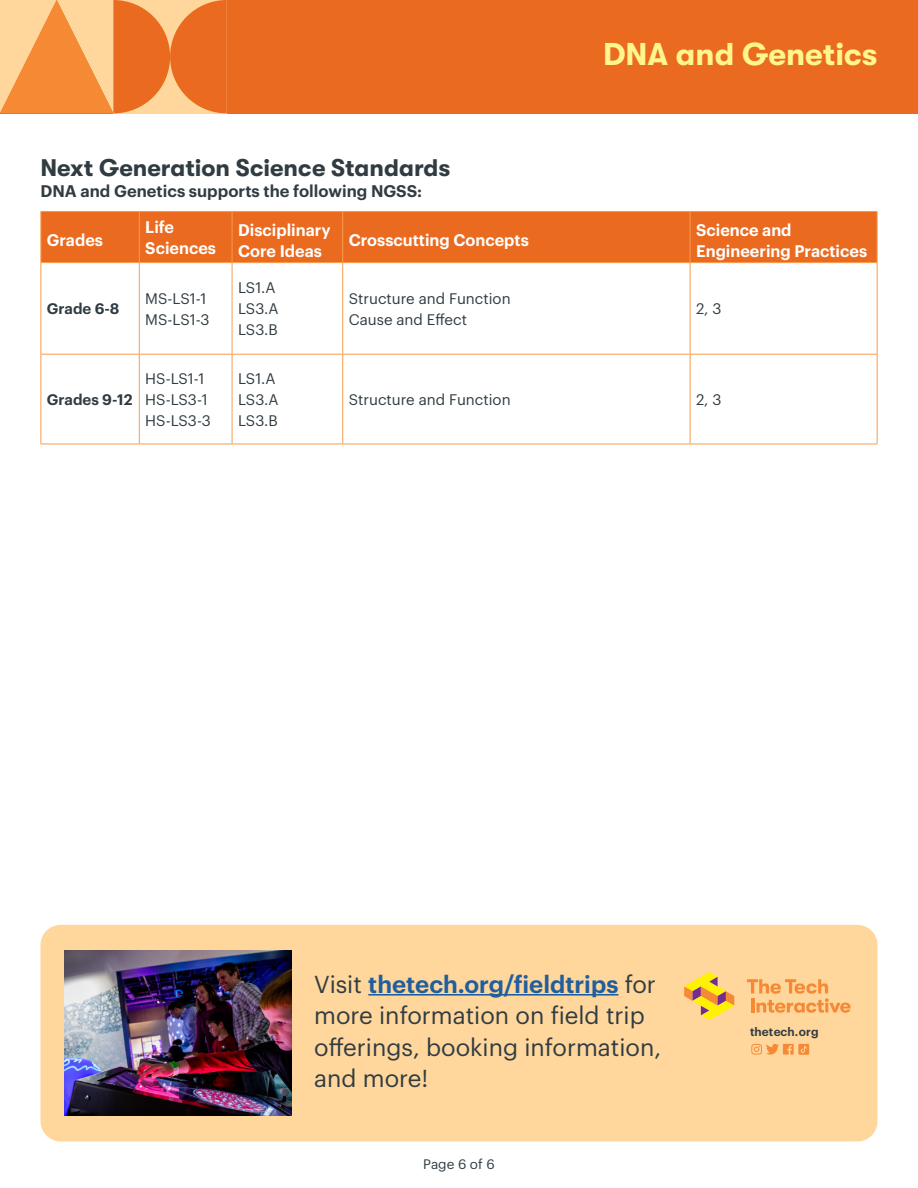
<style>
.page{position:relative;width:918px;height:1188px;background:#fff}
.page>*{position:absolute;margin:0;border:0;box-sizing:border-box;transform-origin:0 0}
.t1{font:700 31.5px "GT Walsheim";color:#fff68d}
.t2{font:24px/31.5px "Graphik";color:#303c42}
.t3{font:700 24px "GT Walsheim";color:#303c42}
.t4{font:600 16.5px/21px "Graphik";color:#fff}
.t5{font:600 16.5px "Graphik";color:#303c42}
.t6{font:15px/21px "Graphik";color:#303c42}
.t7{font:600 15px "Graphik";color:#303c42}
.t8{font:13.5px "Graphik";color:#303c42}
.t9{font:600 11.85px "Graphik";color:#303c42}
.s1{font-weight:600;color:#215e9e}
</style>
<div class="page">
<div style="left:0;top:0;width:918px;height:113px;background:#ea6a20"></div>
<svg style="left:0;top:0;width:227px;height:113px"></svg>
<div style="left:40px;top:925px;width:838px;height:216px;background:#ffd69b;border-radius:20px"></div>
<div style="left:41px;top:212px;width:836px;height:50px;background:#ea6a20"></div>
<hr style="left:40px;top:211px;width:99px;height:1px;background:#f89c4d">
<hr style="left:40px;top:212px;width:1px;height:50px;background:#f89c4d">
<hr style="left:139px;top:211px;width:93px;height:1px;background:#f89c4d">
<hr style="left:139px;top:212px;width:1px;height:50px;background:#f89c4d">
<hr style="left:232px;top:211px;width:111px;height:1px;background:#f89c4d">
<hr style="left:232px;top:212px;width:1px;height:50px;background:#f89c4d">
<hr style="left:343px;top:211px;width:347px;height:1px;background:#f89c4d">
<hr style="left:342px;top:212px;width:1px;height:50px;background:#f89c4d">
<hr style="left:690px;top:211px;width:187px;height:1px;background:#f89c4d">
<hr style="left:690px;top:212px;width:1px;height:50px;background:#f89c4d">
<hr style="left:877px;top:212px;width:1px;height:50px;background:#f89c4d">
<hr style="left:40px;top:262px;width:99px;height:1px;background:#f89c4d">
<hr style="left:40px;top:263px;width:1px;height:91px;background:#f89c4d">
<hr style="left:139px;top:262px;width:93px;height:1px;background:#f89c4d">
<hr style="left:139px;top:263px;width:1px;height:91px;background:#f89c4d">
<hr style="left:232px;top:262px;width:111px;height:1px;background:#f89c4d">
<hr style="left:232px;top:263px;width:1px;height:91px;background:#f89c4d">
<hr style="left:343px;top:262px;width:347px;height:1px;background:#f89c4d">
<hr style="left:342px;top:263px;width:1px;height:91px;background:#f89c4d">
<hr style="left:690px;top:262px;width:187px;height:1px;background:#f89c4d">
<hr style="left:690px;top:263px;width:1px;height:91px;background:#f89c4d">
<hr style="left:877px;top:263px;width:1px;height:91px;background:#f89c4d">
<hr style="left:40px;top:354px;width:99px;height:1px;background:#f89c4d">
<hr style="left:40px;top:355px;width:1px;height:89px;background:#f89c4d">
<hr style="left:139px;top:354px;width:93px;height:1px;background:#f89c4d">
<hr style="left:139px;top:355px;width:1px;height:89px;background:#f89c4d">
<hr style="left:232px;top:354px;width:111px;height:1px;background:#f89c4d">
<hr style="left:232px;top:355px;width:1px;height:89px;background:#f89c4d">
<hr style="left:343px;top:354px;width:347px;height:1px;background:#f89c4d">
<hr style="left:342px;top:355px;width:1px;height:89px;background:#f89c4d">
<hr style="left:690px;top:354px;width:187px;height:1px;background:#f89c4d">
<hr style="left:690px;top:355px;width:1px;height:89px;background:#f89c4d">
<hr style="left:877px;top:355px;width:1px;height:89px;background:#f89c4d">
<hr style="left:40px;top:444px;width:99px;height:1px;background:#f89c4d">
<hr style="left:139px;top:444px;width:93px;height:1px;background:#f89c4d">
<hr style="left:232px;top:444px;width:111px;height:1px;background:#f89c4d">
<hr style="left:343px;top:444px;width:347px;height:1px;background:#f89c4d">
<hr style="left:690px;top:444px;width:187px;height:1px;background:#f89c4d">
<hr style="left:368px;top:994px;width:250px;height:2px;background:#215e9e">
<img style="left:64px;top:951px;width:227px;height:164px">
<svg style="left:684px;top:972px;width:50px;height:48px"></svg>
<svg style="left:747px;top:979px;width:103px;height:34px"></svg>
<svg style="left:751px;top:1044px;width:58px;height:11px"></svg>
<h1 class="t1" style="left:603px;top:36px;width:276px">DNA and Genetics</h1>
<h2 class="t3" style="left:40px;top:154px;width:412px">Next Generation Science Standards</h2>
<p class="t5" style="left:40px;top:178px;width:383px">DNA and Genetics supports the following NGSS:</p>
<p class="t4" style="left:47px;top:228px;width:58px">Grades</p>
<p class="t4" style="left:145px;top:215px;width:72px">Life<br>Sciences</p>
<p class="t4" style="left:238px;top:218px;width:94px">Disciplinary<br>Core Ideas</p>
<p class="t4" style="left:349px;top:228px;width:182px">Crosscutting Concepts</p>
<p class="t4" style="left:696px;top:218px;width:173px">Science and<br>Engineering Practices</p>
<p class="t7" style="left:47px;top:298px;width:74px">Grade 6-8</p>
<p class="t6" style="left:145px;top:287px;width:66px">MS-LS1-1<br>MS-LS1-3</p>
<p class="t6" style="left:238px;top:276px;width:42px">LS1.A<br>LS3.A<br>LS3.B</p>
<p class="t6" style="left:349px;top:287px;width:163px">Structure and Function<br>Cause and Effect</p>
<p class="t6" style="left:696px;top:297px;width:27px">2, 3</p>
<p class="t7" style="left:47px;top:388px;width:87px">Grades 9-12</p>
<p class="t6" style="left:145px;top:367px;width:67px">HS-LS1-1<br>HS-LS3-1<br>HS-LS3-3</p>
<p class="t6" style="left:238px;top:367px;width:42px">LS1.A<br>LS3.A<br>LS3.B</p>
<p class="t6" style="left:349px;top:388px;width:163px">Structure and Function</p>
<p class="t6" style="left:696px;top:388px;width:27px">2, 3</p>
<h2 class="t2" style="left:314px;top:966px;width:348px">Visit <span class="s1">thetech.org/fieldtrips</span> for more information on field trip offerings, booking information, and more!</h2>
<p class="t8" style="left:423px;top:1154px;width:73px">Page 6 of 6</p>
<p class="t9" style="left:750px;top:1023px;width:70px">thetech.org</p>
</div>
